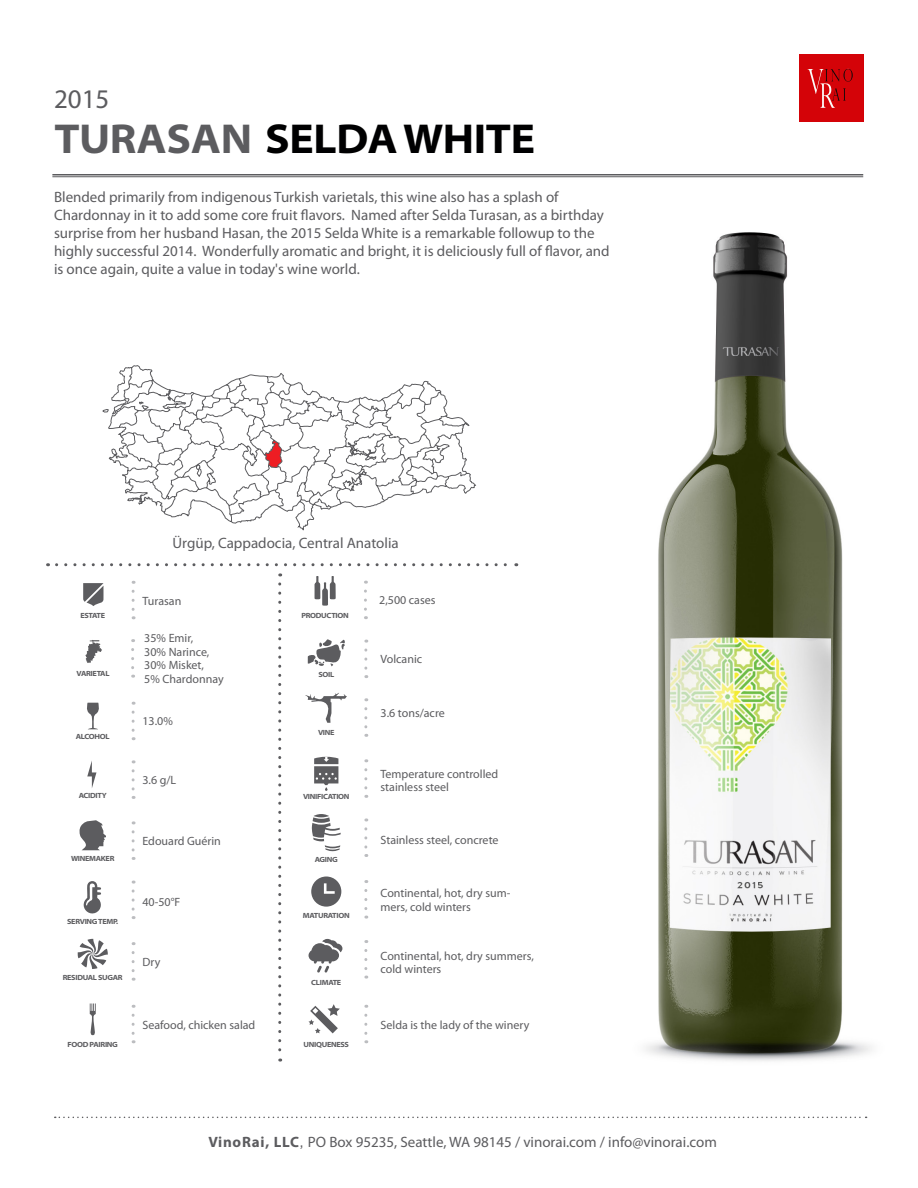
<style>
.page{position:relative;width:918px;height:1188px;background:#fff}
.page>*{position:absolute;margin:0;border:0;box-sizing:border-box;transform-origin:0 0}
.t1{font:700 semi-expanded 42px "Myriad Pro";letter-spacing:-.01em;color:#000001}
.t2{font:27px "Myriad Pro";color:#5c5c5f}
.t3{font:15px/18px "Myriad Pro";color:#5c5c5f}
.t4{font:12px/13.5px "Myriad Pro";color:#5c5c5f}
.t5{font:700 semi-expanded 7.5px "Myriad Pro";letter-spacing:-.04em;color:#5c5c5f}
.s1{color:#5c5c5f}
.s2{font-weight:700}
.s3{font-family:"Gotham"}
</style>
<div class="page">
<div style="left:800px;top:54px;width:64px;height:68px;background:#d40308"></div>
<img style="left:808px;top:69px;width:16px;height:25px">
<img style="left:820px;top:83px;width:15px;height:25px">
<img style="left:825px;top:69px;width:28px;height:13px">
<img style="left:832px;top:88px;width:14px;height:13px">
<svg style="left:83px;top:881px;width:18px;height:33px"></svg>
<hr style="left:52px;top:174px;width:811px;height:2px;background:#5c5c5f">
<hr style="left:52px;top:176px;width:811px;height:1px;background:#5c5c5f">
<svg style="left:55px;top:1117px;width:812px;height:1px"></svg>
<svg style="left:308px;top:639px;width:37px;height:28px"></svg>
<svg style="left:306px;top:693px;width:41px;height:30px"></svg>
<svg style="left:314px;top:757px;width:24px;height:34px"></svg>
<hr style="left:314px;top:814px;width:15px;height:3px;background:#5c5c5f;border-radius:50%">
<svg style="left:312px;top:817px;width:29px;height:34px"></svg>
<svg style="left:309px;top:939px;width:33px;height:34px"></svg>
<div style="left:311px;top:877px;width:30px;height:30px;background:#5c5c5f;border-radius:50%"></div>
<svg style="left:323px;top:883px;width:12px;height:11px"></svg>
<svg style="left:309px;top:1004px;width:31px;height:29px"></svg>
<svg style="left:87px;top:703px;width:12px;height:26px"></svg>
<svg style="left:132px;top:712px;width:3px;height:28px"></svg>
<svg style="left:132px;top:591px;width:3px;height:28px"></svg>
<svg style="left:364px;top:650px;width:3px;height:28px"></svg>
<svg style="left:131px;top:650px;width:3px;height:28px"></svg>
<svg style="left:278px;top:584px;width:3px;height:478px"></svg>
<svg style="left:87px;top:761px;width:9px;height:27px"></svg>
<svg style="left:132px;top:771px;width:3px;height:28px"></svg>
<svg style="left:364px;top:709px;width:3px;height:28px"></svg>
<svg style="left:79px;top:820px;width:27px;height:30px"></svg>
<svg style="left:132px;top:832px;width:3px;height:28px"></svg>
<svg style="left:364px;top:770px;width:3px;height:28px"></svg>
<svg style="left:132px;top:891px;width:3px;height:28px"></svg>
<svg style="left:364px;top:829px;width:3px;height:28px"></svg>
<svg style="left:364px;top:950px;width:3px;height:29px"></svg>
<svg style="left:78px;top:939px;width:30px;height:30px"></svg>
<svg style="left:132px;top:953px;width:3px;height:28px"></svg>
<svg style="left:364px;top:890px;width:3px;height:29px"></svg>
<svg style="left:89px;top:1004px;width:7px;height:31px"></svg>
<svg style="left:132px;top:1015px;width:3px;height:28px"></svg>
<svg style="left:364px;top:1015px;width:3px;height:28px"></svg>
<svg style="left:83px;top:583px;width:21px;height:23px"></svg>
<svg style="left:314px;top:576px;width:22px;height:30px"></svg>
<svg style="left:364px;top:591px;width:3px;height:28px"></svg>
<svg style="left:85px;top:640px;width:17px;height:23px"></svg>
<svg style="left:57px;top:563px;width:460px;height:3px"></svg>
<svg style="left:108px;top:373px;width:368px;height:157px"></svg>
<svg style="left:102px;top:365px;width:92px;height:50px"></svg>
<img style="left:646px;top:232px;width:226px;height:829px">
<p class="t2" style="left:54px;top:82px;width:57px">2015</p>
<p class="t1" style="left:54px;top:115px;width:482px"><span class="s1">TURASAN</span> SELDA WHITE</p>
<p class="t3" style="left:54px;top:188px;width:557px">Blended primarily from indigenous Turkish varietals, this wine also has a splash of Chardonnay in it to add some core fruit flavors. Named after Selda Turasan, as a birthday surprise from her husband Hasan, the 2015 Selda White is a remarkable followup to the highly successful 2014. Wonderfully aromatic and bright, it is deliciously full of flavor, and is once again, quite a value in today's wine world.</p>
<p class="t3" style="left:173px;top:534px;width:228px">Ürgüp, Cappadocia, Central Anatolia</p>
<p class="t5" style="left:80px;top:612px;width:26px">ESTATE</p>
<p class="t4" style="left:142px;top:594px;width:40px">Turasan</p>
<p class="t5" style="left:301px;top:611px;width:49px">PRODUCTION</p>
<p class="t4" style="left:144px;top:631px;width:50px">35% Emir,</p>
<p class="t4" style="left:144px;top:645px;width:67px">30% Narince,</p>
<p class="t4" style="left:144px;top:658px;width:61px">30% Misket,</p>
<p class="t4" style="left:144px;top:672px;width:81px">5% Chardonnay</p>
<p class="t5" style="left:77px;top:670px;width:34px">VARIETAL</p>
<p class="t5" style="left:318px;top:670px;width:17px">SOIL</p>
<p class="t4" style="left:142px;top:714px;width:32px">13.0%</p>
<p class="t5" style="left:76px;top:733px;width:35px">ALCOHOL</p>
<p class="t5" style="left:318px;top:728px;width:18px">VINE</p>
<p class="t4" style="left:142px;top:773px;width:35px">3.6 g/L</p>
<p class="t5" style="left:79px;top:791px;width:30px">ACIDITY</p>
<p class="t5" style="left:303px;top:792px;width:48px">VINIFICATION</p>
<p class="t4" style="left:142px;top:834px;width:80px">Edouard Guérin</p>
<p class="t5" style="left:71px;top:854px;width:45px">WINEMAKER</p>
<p class="t5" style="left:315px;top:856px;width:25px">AGING</p>
<p class="t4" style="left:142px;top:895px;width:39px">40-50°F</p>
<p class="t5" style="left:67px;top:917px;width:53px">SERVING TEMP.</p>
<p class="t5" style="left:303px;top:912px;width:48px">MATURATION</p>
<p class="t4" style="left:142px;top:955px;width:19px">Dry</p>
<p class="t5" style="left:63px;top:974px;width:61px">RESIDUAL SUGAR</p>
<p class="t5" style="left:311px;top:978px;width:31px">CLIMATE</p>
<p class="t4" style="left:142px;top:1018px;width:114px">Seafood, chicken salad</p>
<p class="t5" style="left:68px;top:1040px;width:52px">FOOD PAIRING</p>
<p class="t5" style="left:304px;top:1040px;width:47px">UNIQUENESS</p>
<p class="t4" style="left:379px;top:593px;width:58px">2,500 cases</p>
<p class="t4" style="left:381px;top:652px;width:43px">Volcanic</p>
<p class="t4" style="left:381px;top:706px;width:66px">3.6 tons/acre</p>
<p class="t4" style="left:381px;top:767px;width:119px">Temperature controlled</p>
<p class="t4" style="left:381px;top:780px;width:70px">stainless steel</p>
<p class="t4" style="left:381px;top:833px;width:120px">Stainless steel, concrete</p>
<p class="t4" style="left:381px;top:886px;width:132px">Continental, hot, dry sum&shy;mers, cold winters</p>
<p class="t4" style="left:381px;top:949px;width:155px">Continental, hot, dry summers, cold winters</p>
<p class="t4" style="left:381px;top:1018px;width:150px">Selda is the lady of the winery</p>
<p class="t3" style="left:208px;top:1132px;width:510px"><span class="s2">VinoRai, LLC</span><span class="s3">,</span> PO Box 95235, Seattle, WA 98145 / vinorai.com / info@vinorai.com</p>
</div>
